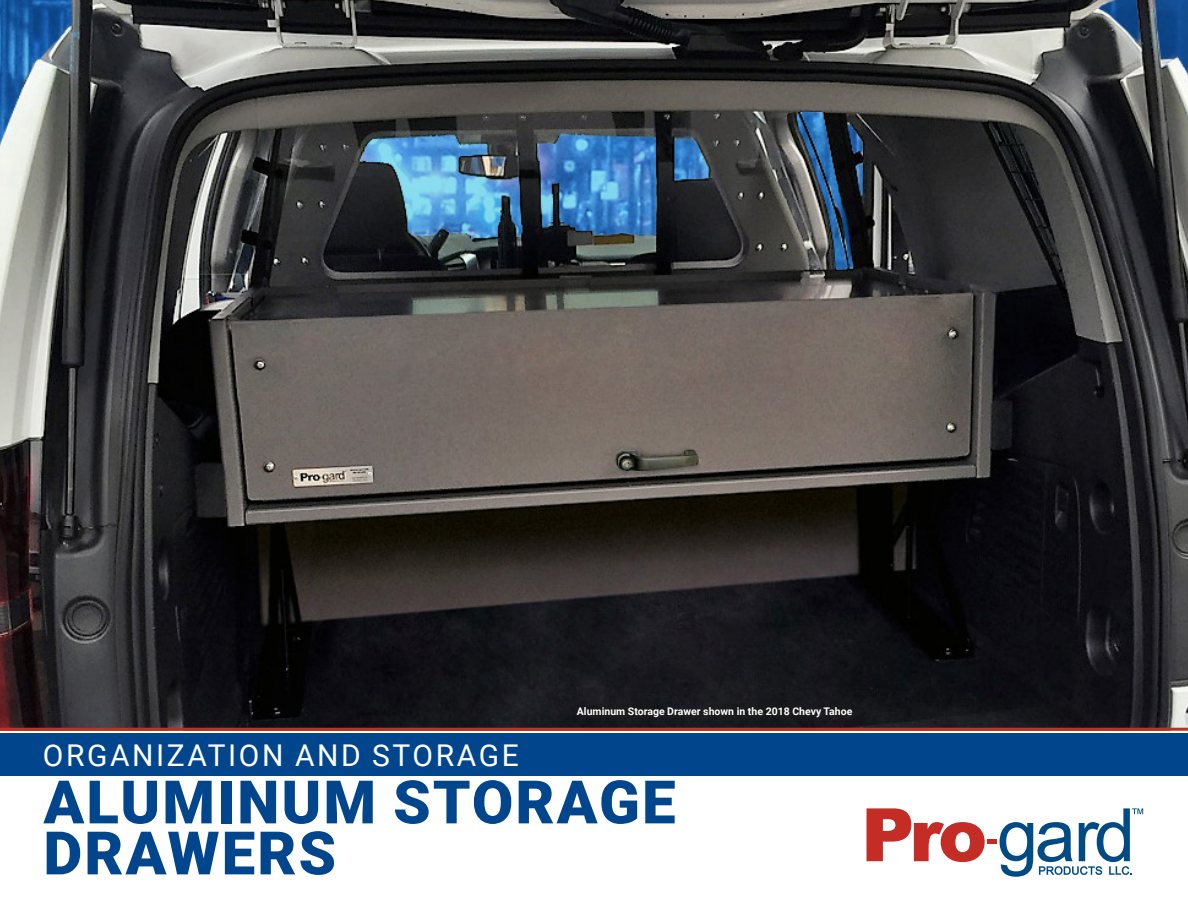
<style>
.page{position:relative;width:1188px;height:918px;background:#fff}
.page>*{position:absolute;margin:0;border:0;box-sizing:border-box;transform-origin:0 0}
.Product_Header{font:900 60px/51px "Roboto";letter-spacing:.035em;color:#01468c}
.Product_Category{font:30px "Roboto";letter-spacing:.085em;color:#fff}
.Caption_photo_descri{font:700 10.5px "Roboto";color:#fff}
</style>
<div class="page">
<img style="left:0;top:0;width:1188px;height:728px">
<hr style="left:0;top:728px;width:1188px;height:3px;background:#c42c26">
<div style="left:0;top:734px;width:1188px;height:42px;background:#01468c"></div>
<div style="left:577px;top:708px;width:281px;height:15px;background:#1a191d"></div>
<svg style="left:867px;top:808px;width:118px;height:54px"></svg>
<div style="left:987px;top:839px;width:10px;height:5px;background:#c42c26"></div>
<svg style="left:1000px;top:808px;width:143px;height:69px"></svg>
<p class="Product_Category" style="left:43px;top:734px;width:477px">ORGANIZATION AND STORAGE</p>
<p class="Caption_photo_descri" style="left:577px;top:704px;width:277px">Aluminum Storage Drawer shown in the 2018 Chevy Tahoe</p>
<p class="Product_Header" style="left:43px;top:774px;width:634px">ALUMINUM STORAGE<br>DRAWERS</p>
</div>
